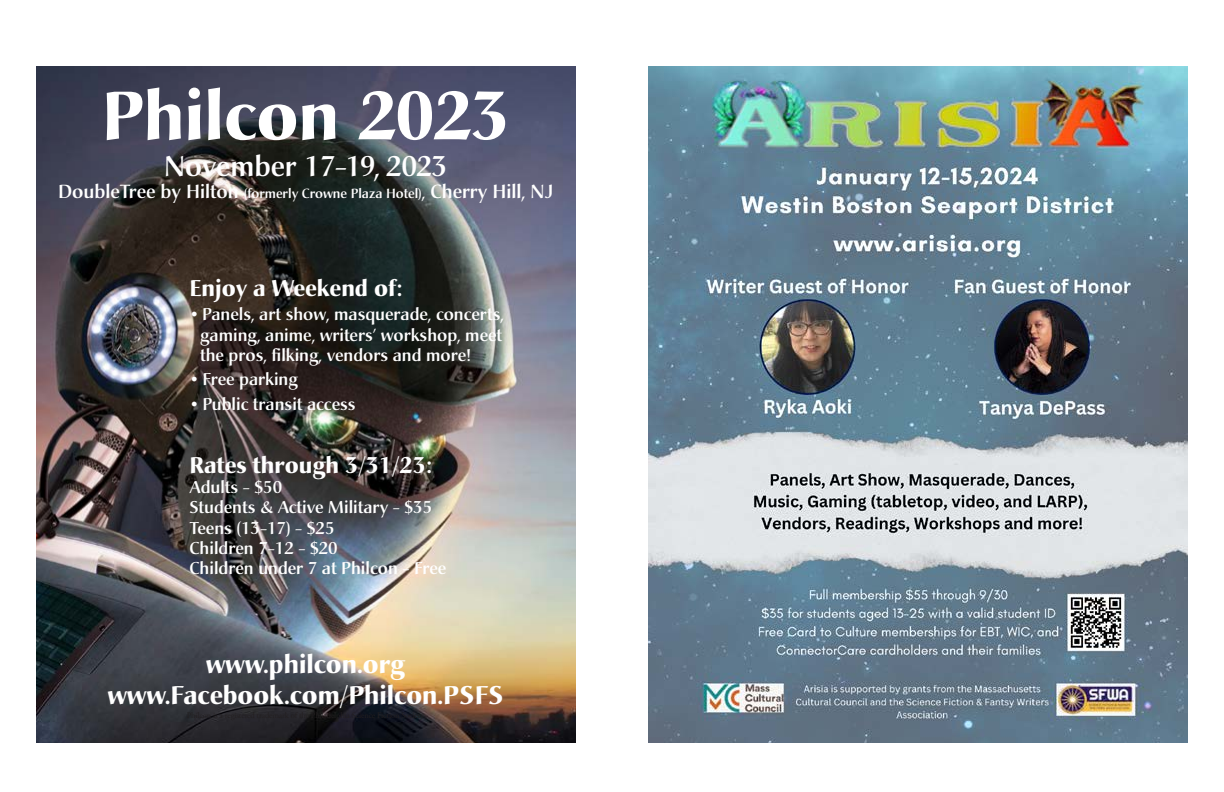
<style>
.page{position:relative;width:1224px;height:792px;background:#fff}
.page>*{position:absolute;margin:0;border:0;box-sizing:border-box;transform-origin:0 0}
.t1{font:700 67.5px "Christiana";color:#fff}
.t2{font:500 28.1px "Christiana";color:#fff}
.t3{font:700 25.3px/30.4px "Christiana";color:#fff;text-align:center}
.t4{font:700 22.5px "Christiana";color:#fff}
.t5{font:500 18.8px "Christiana";color:#fff}
.t6{font:500 16.9px/20.2px "Christiana";color:#fff;text-align:justify}
.s1{font-size:13.1px}
.s2{font-size:16.9px}
</style>
<div class="page">
<img style="left:36px;top:67px;width:540px;height:675px">
<img style="left:648px;top:67px;width:540px;height:675px">
<h1 class="t1" style="left:102px;top:73px;width:410px">Philcon 2023</h1>
<h2 class="t2" style="left:164px;top:148px;width:285px">November 17-19, 2023</h2>
<p class="t5" style="left:58px;top:180px;width:497px">DoubleTree by Hilton <span class="s1">(formerly Crowne Plaza Hotel)</span><span class="s2">,</span> Cherry Hill, NJ</p>
<h3 class="t4" style="left:189px;top:274px;width:214px">Enjoy a Weekend of:</h3>
<p class="t6" style="left:200px;top:305px;width:305px;text-indent:-9px">• Panels, art show, masquerade, concerts, gaming, anime, writers’ workshop, meet the pros, filking, vendors and more!</p>
<p class="t6" style="left:191px;top:370px;width:108px">• Free parking</p>
<p class="t6" style="left:191px;top:394px;width:166px">• Public transit access</p>
<h3 class="t4" style="left:189px;top:451px;width:244px">Rates through 3/31/23:</h3>
<p class="t6" style="left:189px;top:477px;width:258px;text-align:left">Adults - $50<br>Students &amp; Active Military - $35<br>Teens (13-17) - $25<br>Children 7-12 - $20<br>Children under 7 at Philcon - Free</p>
<h3 class="t3" style="left:107px;top:650px;width:398px">www.philcon.org www.Facebook.com/Philcon.PSFS</h3>
</div>
